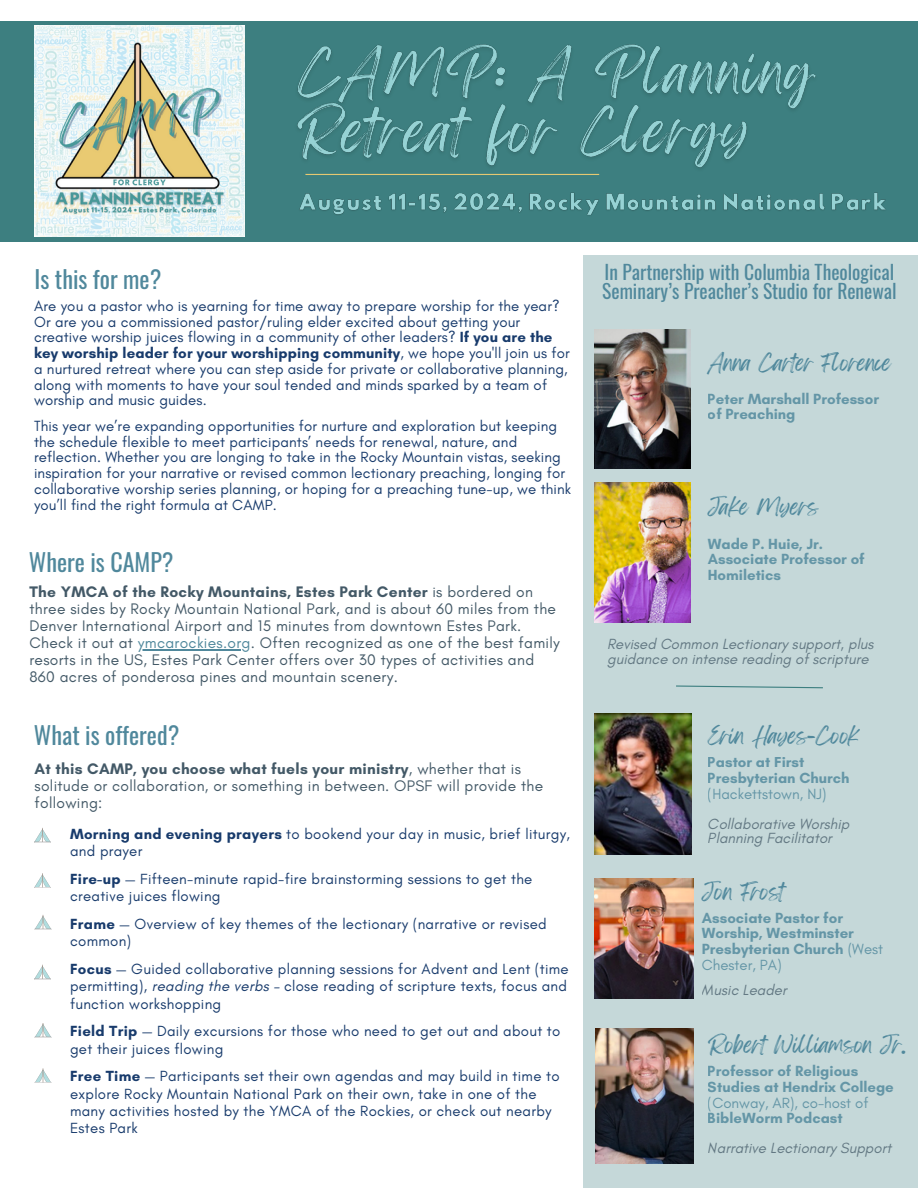
<style>
.page{position:relative;width:918px;height:1188px;background:#fff}
.page>*{position:absolute;margin:0;border:0;box-sizing:border-box;transform-origin:0 0}
.t1{font:24px "Oswald";color:#50889c}
.t2{font:19.5px/19.2px "Oswald";color:#50889c}
.t3{font:19.5px "Feeling Passionate";color:#50889c}
.t4{font:15.6px/16.8px "Glacial Indifference";letter-spacing:.02em;color:#435967}
.t5{font:15px/15.8px "Glacial Indifference";letter-spacing:.01em;color:#183b6c}
.t6{font:700 15px/15.8px "Glacial Indifference";color:#50889c}
.t7{font:italic 15px/14.7px "Glacial Indifference";color:#435967}
.t8{font:15px "Glacial Indifference";color:#50889c}
.s1{font-weight:700}
.s2{color:#50889c}
.s3{font-style:italic}
.s4{font-weight:400}
</style>
<div class="page">
<div style="left:583px;top:255px;width:335px;height:933px;background:#c5d8d9"></div>
<div style="left:0;top:22px;width:918px;height:220px;background:#3d7f80"></div>
<svg style="left:34px;top:828px;width:17px;height:15px"></svg>
<svg style="left:34px;top:873px;width:17px;height:15px"></svg>
<svg style="left:35px;top:915px;width:16px;height:15px"></svg>
<svg style="left:34px;top:965px;width:17px;height:15px"></svg>
<svg style="left:35px;top:1023px;width:16px;height:15px"></svg>
<svg style="left:35px;top:1068px;width:16px;height:15px"></svg>
<img style="left:35px;top:26px;width:210px;height:210px">
<img style="left:595px;top:329px;width:95px;height:140px">
<img style="left:595px;top:482px;width:95px;height:141px">
<svg style="left:676px;top:685px;width:147px;height:4px"></svg>
<img style="left:297px;top:44px;width:519px;height:131px">
<img style="left:299px;top:192px;width:587px;height:23px">
<hr style="left:138px;top:649px;width:113px;height:1px;background:#50889c">
<img style="left:596px;top:1029px;width:98px;height:135px">
<img style="left:595px;top:714px;width:96px;height:141px">
<img style="left:595px;top:879px;width:99px;height:120px">
<p class="t1" style="left:35px;top:260px;width:128px">Is this for me?</p>
<h2 class="t5" style="left:34px;top:298px;width:537px">Are you a pastor who is yearning for time away to prepare worship for the year?<br>Or are you a commissioned pastor/ruling elder excited about getting your creative worship juices flowing in a community of other leaders? <span class="s1">If you are the key worship leader for your worshipping community</span>, we hope you'll join us for a nurtured retreat where you can step aside for private or collaborative planning, along with moments to have your soul tended and minds sparked by a team of worship and music guides.</h2>
<p class="t5" style="left:34px;top:418px;width:539px">This year we’re expanding opportunities for nurture and exploration but keeping the schedule flexible to meet participants’ needs for renewal, nature, and reflection. Whether you are longing to take in the Rocky Mountain vistas, seeking inspiration for your narrative or revised common lectionary preaching, longing for collaborative worship series planning, or hoping for a preaching tune-up, we think you’ll find the right formula at CAMP.</p>
<p class="t1" style="left:29px;top:543px;width:146px">Where is CAMP?</p>
<p class="t4" style="left:29px;top:583px;width:532px"><span class="s1">The YMCA of the Rocky Mountains, Estes Park Center</span> is bordered on three sides by Rocky Mountain National Park, and is about 60 miles from the Denver International Airport and 15 minutes from downtown Estes Park.<br>Check it out at <span class="s2">ymcarockies.org</span>. Often recognized as one of the best family</p>
<p class="t4" style="left:29px;top:651px;width:506px">resorts in the US, Estes Park Center offers over 30 types of activities and<br>860 acres of ponderosa pines and mountain scenery.</p>
<p class="t1" style="left:34px;top:717px;width:147px">What is offered?</p>
<p class="t4" style="left:35px;top:760px;width:510px"><span class="s1">At this CAMP, you choose what fuels your ministry</span>, whether that is solitude or collaboration, or something in between. OPSF will provide the following:</p>
<p class="t5" style="left:70px;top:825px;width:501px;line-height:17.2px"><span class="s1">Morning and evening prayers</span> to bookend your day in music, brief liturgy, and prayer</p>
<p class="t5" style="left:70px;top:870px;width:464px;line-height:17.2px"><span class="s1">Fire-up</span> — Fifteen-minute rapid-fire brainstorming sessions to get the creative juices flowing</p>
<p class="t5" style="left:70px;top:915px;width:478px;line-height:17.2px"><span class="s1">Frame</span> — Overview of key themes of the lectionary (narrative or revised common)</p>
<p class="t5" style="left:70px;top:960px;width:500px;line-height:17.2px;text-align:justify"><span class="s1">Focus</span> — Guided collaborative planning sessions for Advent and Lent (time permitting), <span class="s3">reading the verbs –</span> close reading of scripture texts, focus and function workshopping</p>
<p class="t5" style="left:70px;top:1023px;width:492px;line-height:17.2px"><span class="s1">Field Trip</span> — Daily excursions for those who need to get out and about to get their juices flowing</p>
<p class="t5" style="left:70px;top:1068px;width:491px;line-height:17.2px"><span class="s1">Free Time</span> — Participants set their own agendas and may build in time to explore Rocky Mountain National Park on their own, take in one of the many activities hosted by the YMCA of the Rockies, or check out nearby Estes Park</p>
<h2 class="t2" style="left:602px;top:262px;width:296px">In Partnership with Columbia Theological<br>Seminary’s Preacher’s Studio for Renewal</h2>
<p class="t3" style="left:708px;top:347px;width:185px">Anna Carter Florence</p>
<p class="t6" style="left:708px;top:390px;width:173px">Peter Marshall Professor of Preaching</p>
<p class="t3" style="left:708px;top:491px;width:112px">Jake Myers</p>
<p class="t6" style="left:708px;top:535px;width:158px">Wade P. Huie, Jr.<br>Associate Professor of<br>Homiletics</p>
<p class="t7" style="left:607px;top:636px;width:268px">Revised Common Lectionary support, plus guidance on intense reading of scripture</p>
<h5 class="t3" style="left:708px;top:720px;width:153px">Erin Hayes-Cook</h5>
<p class="t6" style="left:708px;top:754px;width:143px">Pastor at First<br>Presbyterian Church</p>
<p class="t8" style="left:708px;top:785px;width:120px">(Hackettstown, NJ)</p>
<p class="t7" style="left:708px;top:816px;width:143px">Collaborative Worship<br>Planning Facilitator</p>
<h4 class="t3" style="left:702px;top:876px;width:84px">Jon Frost</h4>
<p class="t6" style="left:702px;top:909px;width:183px">Associate Pastor for<br>Worship, Westminster<br>Presbyterian Church <span class="s4">(West<br>Chester, PA)</span></p>
<p class="t7" style="left:702px;top:982px;width:86px">Music Leader</p>
<p class="t3" style="left:709px;top:1029px;width:199px">Robert Williamson Jr.</p>
<p class="t6" style="left:708px;top:1063px;width:188px">Professor of Religious<br>Studies at Hendrix College</p>
<p class="t8" style="left:708px;top:1093px;width:162px">(Conway, AR), co-host of</p>
<p class="t6" style="left:708px;top:1110px;width:136px">BibleWorm Podcast</p>
<p class="t7" style="left:708px;top:1140px;width:185px">Narrative Lectionary Support</p>
</div>
